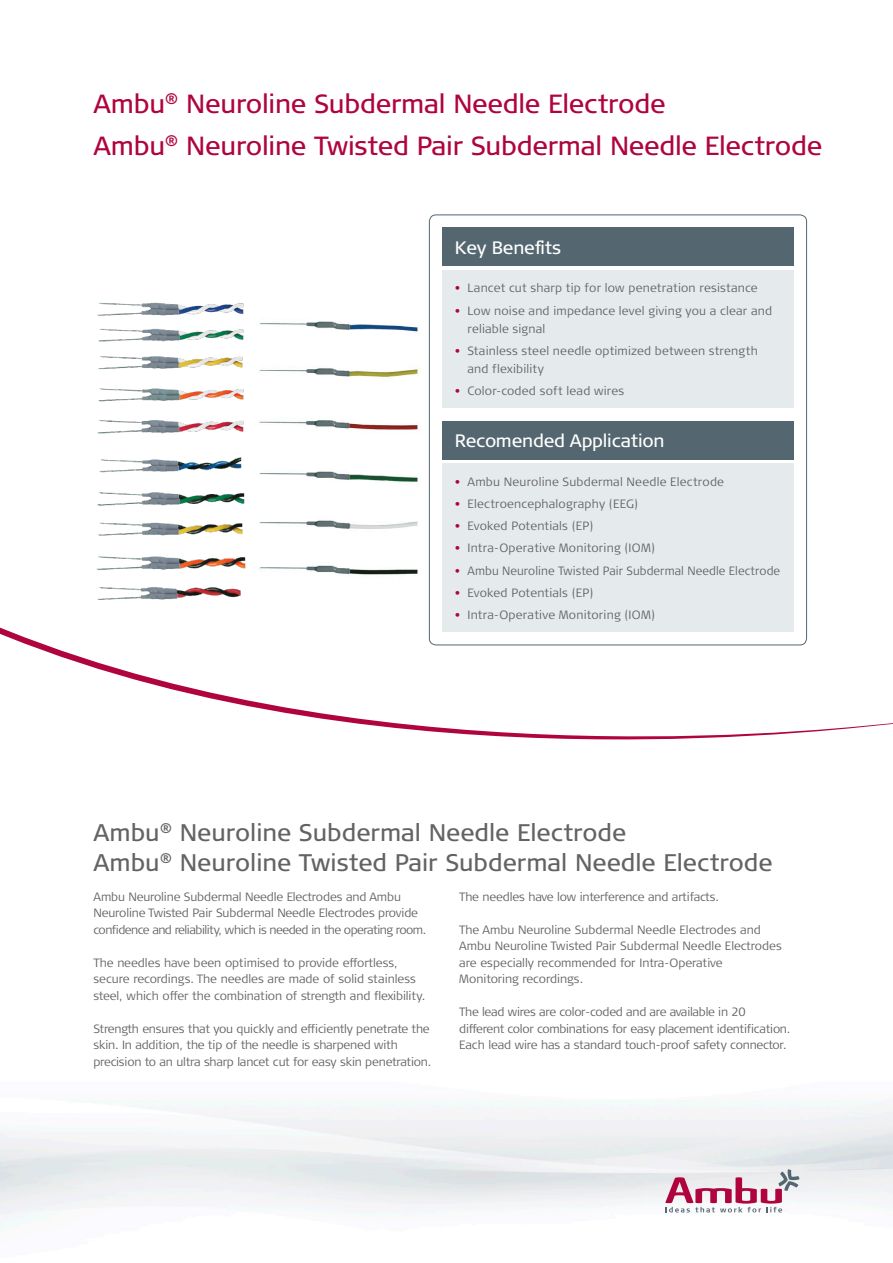
<style>
.page{position:relative;width:893px;height:1263px;background:#fff}
.page>*{position:absolute;margin:0;border:0;box-sizing:border-box;transform-origin:0 0}
.t1{font:26.25px/42px "Signa OT";letter-spacing:-.01em;color:#b0043d}
.t2{font:24px/30px "Signa OT";color:#636366}
.t3{font:18px "Signa OT";letter-spacing:-.01em;color:#fff}
.t4{font:300 12px/16.5px "Signa OT";letter-spacing:-.005em;color:#636366}
.t5{font:300 12px/18px "Signa OT";letter-spacing:.015em;color:#636366}
.s1{color:#b0043d}
</style>
<div class="page">
<img style="left:0;top:1100px;width:893px;height:132px">
<svg style="left:665px;top:1169px;width:134px;height:43px"></svg>
<svg style="left:0;top:619px;width:893px;height:120px"></svg>
<div style="left:429px;top:215px;width:378px;height:430px;background:#fff;border-radius:7px"></div>
<div style="left:442px;top:271px;width:352px;height:137px;background:#e5ebed"></div>
<div style="left:442px;top:464px;width:352px;height:168px;background:#e5ebed"></div>
<div style="left:442px;top:227px;width:352px;height:39px;background:#54666f"></div>
<div style="left:442px;top:421px;width:352px;height:38px;background:#54666f"></div>
<img style="left:259px;top:321px;width:159px;height:254px">
<img style="left:97px;top:302px;width:147px;height:100px">
<img style="left:97px;top:420px;width:147px;height:14px">
<img style="left:99px;top:457px;width:143px;height:16px">
<img style="left:97px;top:492px;width:148px;height:44px">
<img style="left:97px;top:556px;width:149px;height:14px">
<img style="left:97px;top:587px;width:144px;height:13px">
<h1 class="t1" style="left:94px;top:83px;width:730px">Ambu<sup>®</sup> Neuroline Subdermal Needle Electrode<br>Ambu<sup>®</sup> Neuroline Twisted Pair Subdermal Needle Electrode</h1>
<h3 class="t3" style="left:455px;top:237px;width:108px">Key Benefits</h3>
<p class="t5" style="left:455px;top:279px;width:304px"><span class="s1">•</span> Lancet cut sharp tip for low penetration resistance</p>
<p class="t5" style="left:467px;top:301px;width:306px;text-indent:-13px"><span class="s1">•</span> Low noise and impedance level giving you a clear and reliable signal</p>
<p class="t5" style="left:467px;top:342px;width:292px;text-indent:-13px"><span class="s1">•</span> Stainless steel needle optimized between strength and flexibility</p>
<p class="t5" style="left:455px;top:382px;width:171px"><span class="s1">•</span> Color-coded soft lead wires</p>
<h3 class="t3" style="left:455px;top:430px;width:211px">Recomended Application</h3>
<p class="t5" style="left:455px;top:472px;width:271px"><span class="s1">•</span> Ambu Neuroline Subdermal Needle Electrode</p>
<p class="t5" style="left:455px;top:495px;width:185px"><span class="s1">•</span> Electroencephalography (EEG)</p>
<p class="t5" style="left:455px;top:517px;width:140px"><span class="s1">•</span> Evoked Potentials (EP)</p>
<p class="t5" style="left:455px;top:539px;width:202px"><span class="s1">•</span> Intra-Operative Monitoring (IOM)</p>
<p class="t4" style="left:455px;top:562px;width:327px"><span class="s1">•</span> Ambu Neuroline Twisted Pair Subdermal Needle Electrode</p>
<p class="t5" style="left:455px;top:584px;width:140px"><span class="s1">•</span> Evoked Potentials (EP)</p>
<p class="t5" style="left:455px;top:606px;width:202px"><span class="s1">•</span> Intra-Operative Monitoring (IOM)</p>
<h2 class="t2" style="left:94px;top:817px;width:681px">Ambu<sup>®</sup> Neuroline Subdermal Needle Electrode<br>Ambu<sup>®</sup> Neuroline Twisted Pair Subdermal Needle Electrode</h2>
<p class="t4" style="left:94px;top:888px;width:334px">Ambu Neuroline Subdermal Needle Electrodes and Ambu<br>Neuroline Twisted Pair Subdermal Needle Electrodes provide confidence and reliability, which is needed in the operating room.</p>
<p class="t4" style="left:94px;top:954px;width:333px">The needles have been optimised to provide effortless, secure recordings. The needles are made of solid stainless steel, which offer the combination of strength and flexibility.</p>
<p class="t4" style="left:94px;top:1020px;width:339px">Strength ensures that you quickly and efficiently penetrate the skin. In addition, the tip of the needle is sharpened with precision to an ultra sharp lancet cut for easy skin penetration.</p>
<p class="t4" style="left:459px;top:888px;width:262px">The needles have low interference and artifacts.</p>
<p class="t4" style="left:459px;top:921px;width:324px">The Ambu Neuroline Subdermal Needle Electrodes and Ambu Neuroline Twisted Pair Subdermal Needle Electrodes are especially recommended for Intra-Operative Monitoring recordings.</p>
<p class="t4" style="left:459px;top:1004px;width:333px">The lead wires are color-coded and are available in 20 different color combinations for easy placement identification.<br>Each lead wire has a standard touch-proof safety connector.</p>
</div>
